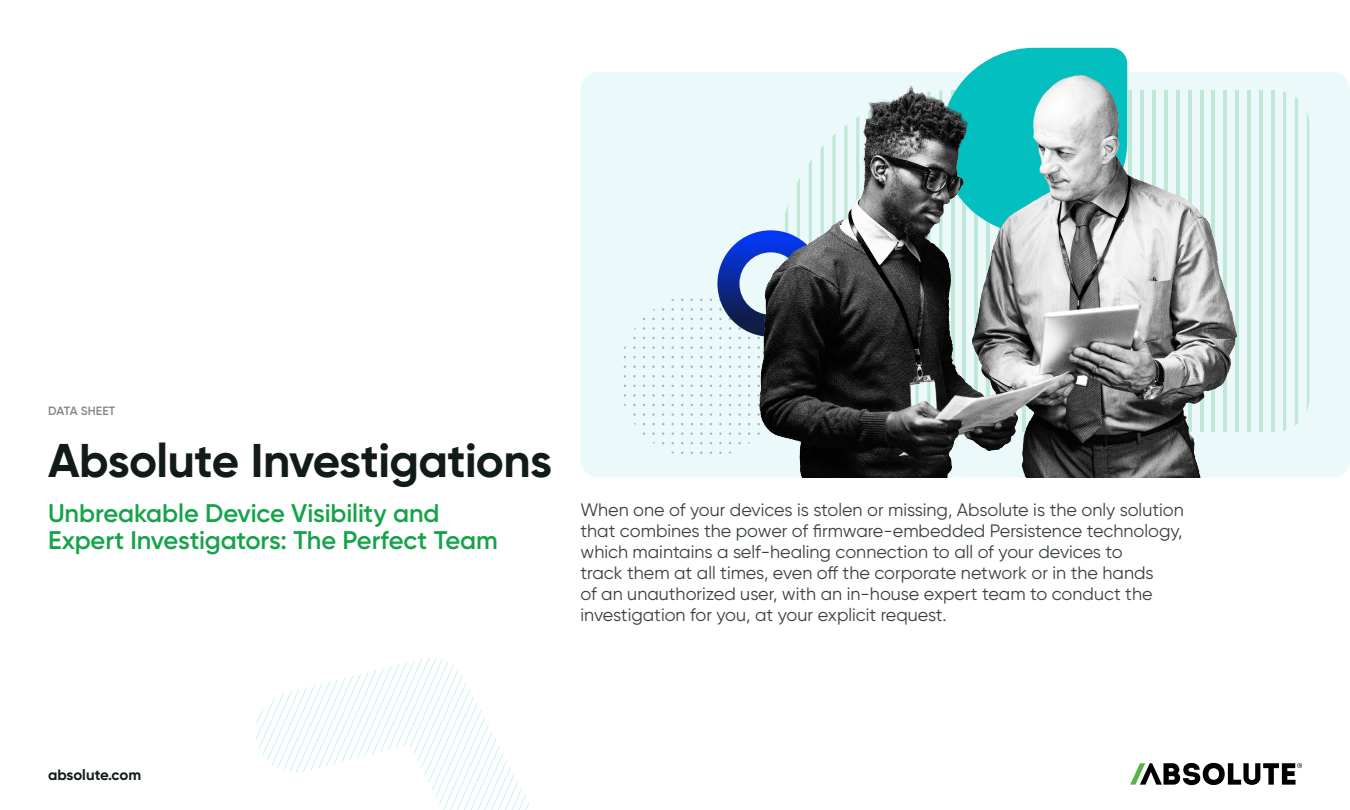
<style>
.page{position:relative;width:1350px;height:810px;background:#fff}
.page>*{position:absolute;margin:0;border:0;box-sizing:border-box;transform-origin:0 0}
.t1{font:700 47.25px "Gilroy";letter-spacing:-.015em;color:#111c18}
.t2{font:600 25.5px/27px "Gilroy";letter-spacing:-.005em;color:#15a34a}
.t3{font:18px/21px "Gilroy";color:#39423e}
.t4{font:700 15px "Gilroy";color:#111c18}
.t5{font:600 12px "Gilroy";letter-spacing:.005em;color:#808784}
</style>
<div class="page">
<div style="left:580px;top:72px;width:770px;height:406px;background:#ecf9fa;border-radius:18px"></div>
<hr style="left:1259px;top:90px;width:4px;height:342px;background:#c1e8d7">
<hr style="left:1271px;top:90px;width:3px;height:342px;background:#15a34a">
<svg style="left:1307px;top:112px;width:3px;height:298px"></svg>
<svg style="left:1295px;top:97px;width:3px;height:329px"></svg>
<svg style="left:1283px;top:91px;width:3px;height:340px"></svg>
<svg style="left:710px;top:245px;width:24px;height:94px"></svg>
<img style="left:734px;top:47px;width:517px;height:431px">
<svg style="left:256px;top:658px;width:273px;height:152px"></svg>
<svg style="left:1130px;top:763px;width:172px;height:22px"></svg>
<p class="t5" style="left:48px;top:404px;width:69px">DATA SHEET</p>
<h1 class="t1" style="left:48px;top:431px;width:506px">Absolute Investigations</h1>
<h2 class="t2" style="left:48px;top:499px;width:451px">Unbreakable Device Visibility and<br>Expert Investigators: The Perfect Team</h2>
<p class="t3" style="left:580px;top:499px;width:605px">When one of your devices is stolen or missing, Absolute is the only solution that combines the power of firmware-embedded Persistence technology, which maintains a self-healing connection to all of your devices to<br>track them at all times, even off the corporate network or in the hands<br>of an unauthorized user, with an in-house expert team to conduct the investigation for you, at your explicit request.</p>
<p class="t4" style="left:48px;top:765px;width:95px">absolute.com</p>
</div>
